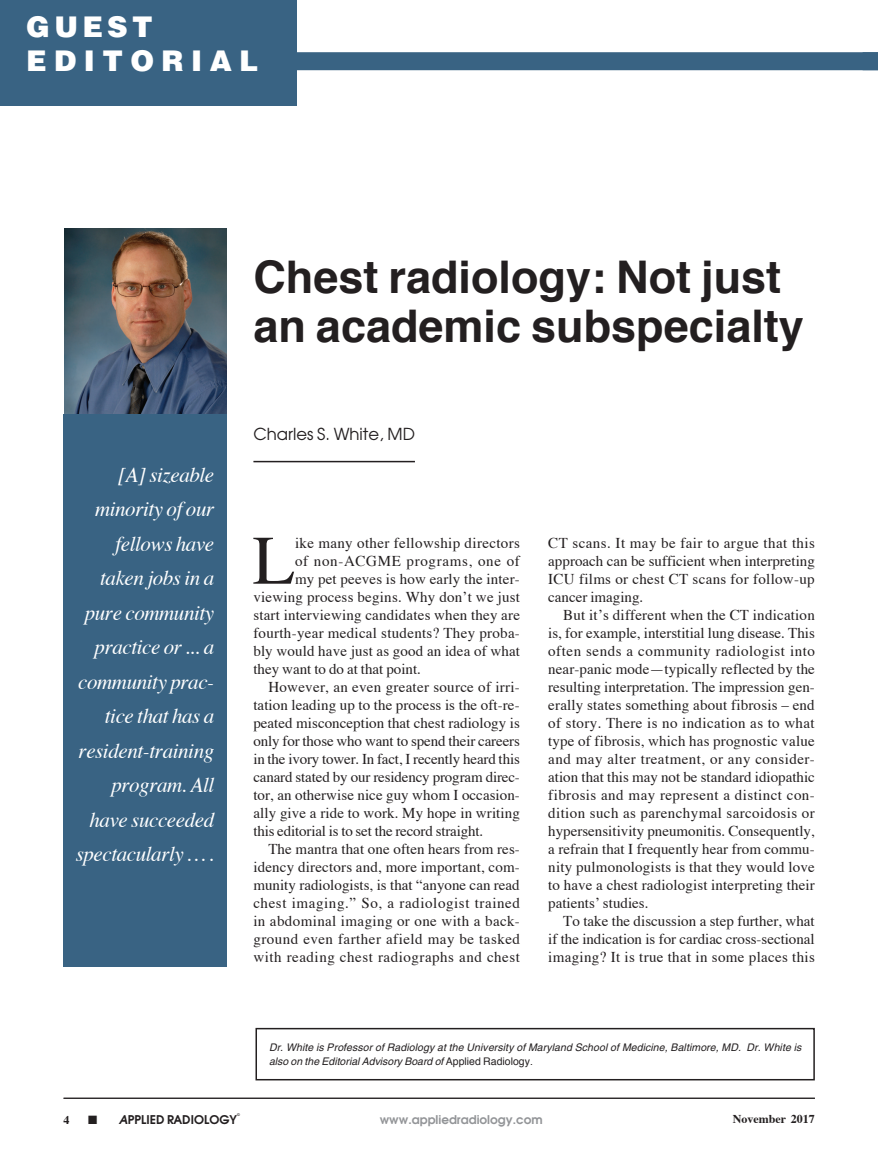
<style>
.page{position:relative;width:878px;height:1175px;background:#fff}
.page>*{position:absolute;margin:0;border:0;box-sizing:border-box;transform-origin:0 0}
.Article_1st_parag_Dr{font:69.45px "Times";color:#231f20}
.Article_title{font:700 45px/49.5px "Helvetica";color:#231f20}
.t1{font:900 28.5px/34.5px "Helvetica";letter-spacing:.26em;color:#fff}
.Editorial_quote_new{font:italic 21px/34.5px "Times";letter-spacing:-.02em;color:#fff;text-align:right}
.Article_author_line{font:16.5px "Avant Garde";color:#231f20}
.Article_body_copy{font:15px/18px "Times";letter-spacing:.01em;color:#231f20;text-align:justify}
.Article_1st_parag_Dr-2{font:15px "Times";letter-spacing:.015em;color:#231f20}
.Article_1st_parag_Dr-3{font:15px "Times";letter-spacing:.045em;color:#231f20}
.t2{font:600 12px "Avant Garde";color:#939598}
.t3{font:600 12px "Avant Garde";color:#231f20}
.t4{font:700 12px "Times";color:#231f20}
.editorial_author_box{font:italic 10.5px/13.5px "Helvetica";letter-spacing:.01em;color:#231f20}
.t5{font:600 3.75px "Avant Garde";color:#231f20}
.s1{font-style:italic}
.s2{font-style:normal}
</style>
<div class="page">
<div style="left:253px;top:52px;width:625px;height:18px;background:#396383"></div>
<div style="left:0;top:0;width:297px;height:106px;background:#396383"></div>
<hr style="left:64px;top:1097px;width:750px;height:1px;background:#231f20">
<div style="left:63px;top:405px;width:163px;height:562px;background:#396383"></div>
<img style="left:65px;top:229px;width:161px;height:184px">
<hr style="left:253px;top:461px;width:162px;height:1px;background:#231f20">
<div style="left:255px;top:1027px;width:559px;height:53px;border:2px solid #231f20"></div>
<h3 class="t1" style="left:26px;top:8px;width:233px">GUEST<br>EDITORIAL</h3>
<p class="Article_title" style="left:253px;top:255px;width:552px">Chest radiology: Not just an academic subspecialty</p>
<p class="Editorial_quote_new" style="left:76px;top:455px;width:140px">[A] sizeable minority of our fellows have taken jobs in a pure community practice or ... a community prac&shy;tice that has a resident-training program. All have succeeded spectacularly … .</p>
<p class="Article_author_line" style="left:253px;top:423px;width:163px">Charles S. White, MD</p>
<p class="Article_1st_parag_Dr" style="left:252px;top:495px;width:44px">L</p>
<p class="Article_1st_parag_Dr-2" style="left:295px;top:528px;width:226px">ike many other fellowship directors</p>
<p class="Article_1st_parag_Dr-3" style="left:295px;top:546px;width:226px">of non-ACGME programs, one of</p>
<p class="Article_1st_parag_Dr-2" style="left:295px;top:564px;width:226px">my pet peeves is how early the inter-</p>
<p class="Article_1st_parag_Dr-2" style="left:253px;top:582px;width:268px">viewing process begins. Why don’t we just</p>
<p class="Article_1st_parag_Dr-2" style="left:253px;top:600px;width:268px">start interviewing candidates when they are</p>
<p class="Article_1st_parag_Dr-2" style="left:253px;top:618px;width:268px">fourth-year medical students? They proba-</p>
<p class="Article_1st_parag_Dr-2" style="left:253px;top:636px;width:268px">bly would have just as good an idea of what</p>
<p class="Article_1st_parag_Dr-2" style="left:253px;top:654px;width:169px">they want to do at that point.</p>
<p class="Article_body_copy" style="left:253px;top:676px;width:268px;text-indent:15px">However, an even greater source of irri&shy;tation leading up to the process is the oft-re&shy;peated misconception that chest radiology is only for those who want to spend their careers in the ivory tower. In fact, I recently heard this canard stated by our residency program direc&shy;tor, an otherwise nice guy whom I occasion&shy;ally give a ride to work. My hope in writing this editorial is to set the record straight.</p>
<p class="Article_body_copy" style="left:253px;top:838px;width:268px;text-indent:15px">The mantra that one often hears from res&shy;idency directors and, more important, com&shy;munity radiologists, is that “anyone can read chest imaging.” So, a radiologist trained in abdominal imaging or one with a back&shy;ground even farther afield may be tasked with reading chest radiographs and chest</p>
<p class="Article_body_copy" style="left:548px;top:532px;width:268px">CT scans. It may be fair to argue that this approach can be sufficient when interpreting ICU films or chest CT scans for follow-up cancer imaging.</p>
<p class="Article_body_copy" style="left:548px;top:604px;width:268px;text-indent:15px">But it’s different when the CT indication is, for example, interstitial lung disease. This often sends a community radiologist into near-panic mode—typically reflected by the resulting interpretation. The impression gen&shy;erally states something about fibrosis – end of story. There is no indication as to what type of fibrosis, which has prognostic value and may alter treatment, or any consider&shy;ation that this may not be standard idiopathic fibrosis and may represent a distinct con&shy;dition such as parenchymal sarcoidosis or hypersensitivity pneumonitis. Consequently, a refrain that I frequently hear from commu&shy;nity pulmonologists is that they would love to have a chest radiologist interpreting their patients’ studies.</p>
<p class="Article_body_copy" style="left:548px;top:910px;width:268px;text-indent:15px">To take the discussion a step further, what if the indication is for cardiac cross-sectional imaging? It is true that in some places this</p>
<p class="t5" style="left:237px;top:1111px;width:4px">©</p>
<p class="t4" style="left:63px;top:1108px;width:7px">4</p>
<p class="t3" style="left:88px;top:1111px;width:150px">■ <span class="s1">A</span>PPLIED RADIOLOGY</p>
<p class="editorial_author_box" style="left:269px;top:1041px;width:534px">Dr. White is Professor of Radiology at the University of Maryland School of Medicine, Baltimore, MD. Dr. White is also on the Editorial Advisory Board of <span class="s2">Applied Radiology.</span></p>
<p class="t2" style="left:379px;top:1111px;width:164px">www.appliedradiology.com</p>
<p class="t4" style="left:732px;top:1107px;width:84px">November 2017</p>
</div>
